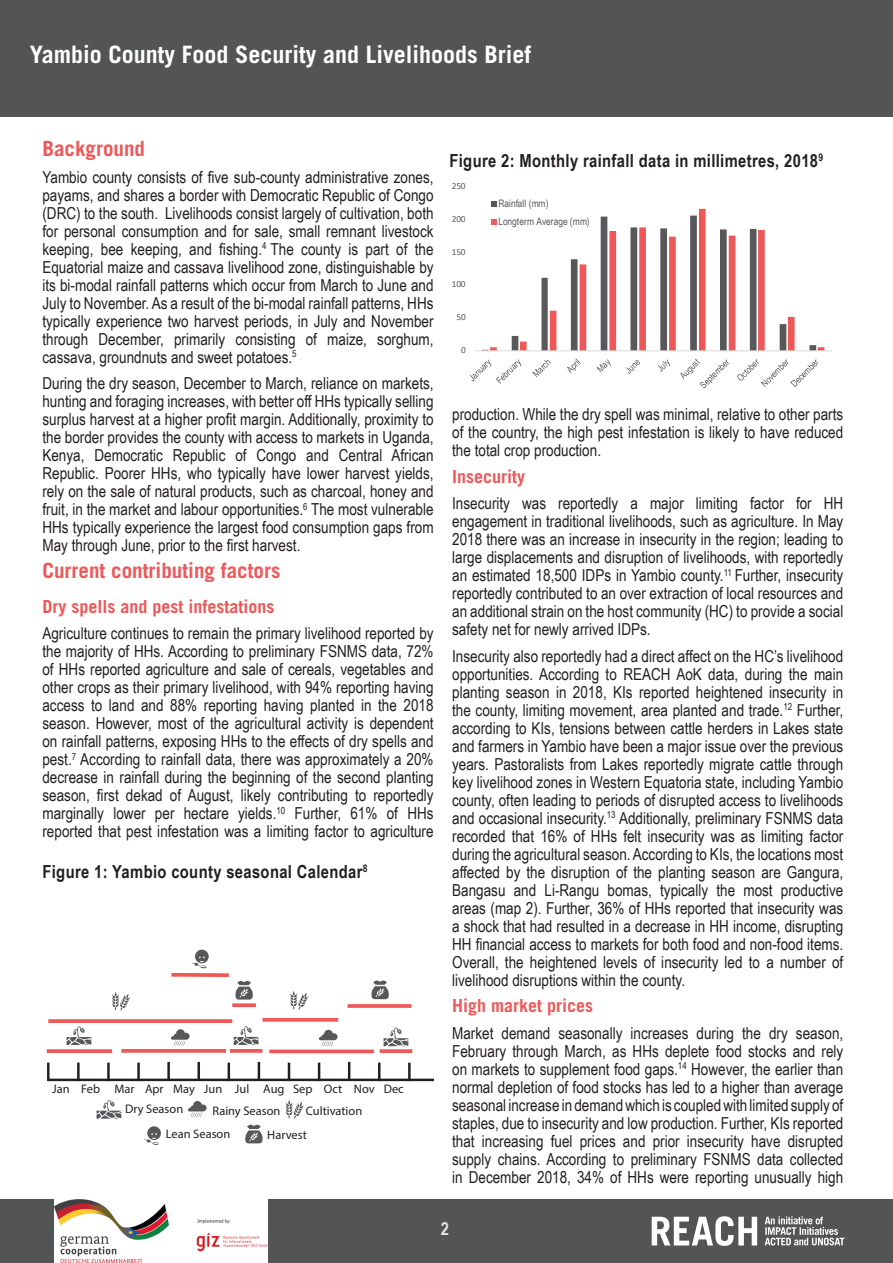
<style>
.page{position:relative;width:893px;height:1263px;background:#fff}
.page>*{position:absolute;margin:0;border:0;box-sizing:border-box;transform-origin:0 0}
.t1{font:700 24px "Trade Gothic LT Std";color:#fff}
.Main_text_column__11{font:700 21px "Trade Gothic LT Std";color:#ee5859}
.Paragraph_Style_1{font:700 18px "Arial Narrow";letter-spacing:.02em;color:#231f20}
.Main_text_column__11-2{font:700 18px "Trade Gothic LT Std";color:#ee5859}
.t2{font:700 18px "Arial Narrow";color:#e2e3e5}
.Main_text_column__11-3{font:16.5px/18px "Arial Narrow";color:#231f20;text-align:justify}
.t3{font:12.45px/20.2px "Arial Narrow";color:#231f20}
.t4{font:10.35px/17.7px "Arial Narrow";letter-spacing:-.005em;color:#595959}
.t5{font:9.3px "Calibri";letter-spacing:-.005em;color:#595959}
</style>
<div class="page">
<div style="left:0;top:1199px;width:893px;height:64px;background:#525456"></div>
<div style="left:0;top:0;width:893px;height:117px;background:#525456"></div>
<svg style="left:765px;top:1216px;width:79px;height:29px"></svg>
<svg style="left:652px;top:1216px;width:105px;height:30px"></svg>
<img style="left:54px;top:1199px;width:213px;height:64px">
<hr style="left:48px;top:1079px;width:386px;height:2px;background:#231f20">
<hr style="left:47px;top:1062px;width:3px;height:19px;background:#231f20">
<svg style="left:288px;top:1062px;width:2px;height:17px"></svg>
<hr style="left:167px;top:1062px;width:3px;height:18px;background:#231f20">
<hr style="left:408px;top:1062px;width:3px;height:19px;background:#231f20">
<hr style="left:107px;top:1062px;width:3px;height:19px;background:#231f20">
<svg style="left:228px;top:1062px;width:2px;height:17px"></svg>
<svg style="left:348px;top:1062px;width:2px;height:17px"></svg>
<hr style="left:77px;top:1062px;width:3px;height:19px;background:#231f20">
<hr style="left:137px;top:1062px;width:3px;height:19px;background:#231f20">
<hr style="left:197px;top:1062px;width:3px;height:18px;background:#231f20">
<svg style="left:258px;top:1062px;width:2px;height:17px"></svg>
<svg style="left:318px;top:1062px;width:2px;height:17px"></svg>
<svg style="left:378px;top:1062px;width:2px;height:17px"></svg>
<svg style="left:121px;top:1049px;width:105px;height:4px"></svg>
<svg style="left:47px;top:1049px;width:65px;height:4px"></svg>
<svg style="left:380px;top:1049px;width:32px;height:4px"></svg>
<svg style="left:232px;top:1003px;width:24px;height:4px"></svg>
<svg style="left:171px;top:973px;width:58px;height:4px"></svg>
<svg style="left:48px;top:1019px;width:184px;height:4px"></svg>
<svg style="left:112px;top:992px;width:19px;height:19px"></svg>
<svg style="left:192px;top:950px;width:17px;height:18px"></svg>
<svg style="left:171px;top:1029px;width:19px;height:16px"></svg>
<svg style="left:67px;top:1026px;width:24px;height:19px"></svg>
<svg style="left:384px;top:1027px;width:24px;height:19px"></svg>
<svg style="left:235px;top:981px;width:18px;height:18px"></svg>
<svg style="left:97px;top:1100px;width:24px;height:18px"></svg>
<svg style="left:188px;top:1101px;width:19px;height:16px"></svg>
<svg style="left:245px;top:1124px;width:18px;height:19px"></svg>
<svg style="left:144px;top:1126px;width:17px;height:19px"></svg>
<svg style="left:286px;top:1100px;width:18px;height:19px"></svg>
<svg style="left:230px;top:1049px;width:32px;height:4px"></svg>
<svg style="left:234px;top:1026px;width:25px;height:19px"></svg>
<svg style="left:269px;top:1049px;width:105px;height:4px"></svg>
<svg style="left:319px;top:1030px;width:18px;height:16px"></svg>
<svg style="left:262px;top:1018px;width:76px;height:4px"></svg>
<svg style="left:290px;top:991px;width:19px;height:19px"></svg>
<svg style="left:348px;top:1004px;width:64px;height:4px"></svg>
<svg style="left:371px;top:980px;width:18px;height:19px"></svg>
<hr style="left:474px;top:350px;width:358px;height:1px;background:#d9d9d9">
<svg style="left:470px;top:359px;width:51px;height:25px"></svg>
<svg style="left:532px;top:360px;width:19px;height:17px"></svg>
<svg style="left:567px;top:358px;width:14px;height:15px"></svg>
<svg style="left:596px;top:359px;width:15px;height:13px"></svg>
<svg style="left:626px;top:360px;width:14px;height:14px"></svg>
<svg style="left:658px;top:359px;width:12px;height:13px"></svg>
<svg style="left:680px;top:359px;width:49px;height:29px"></svg>
<svg style="left:737px;top:359px;width:81px;height:28px"></svg>
<svg style="left:491px;top:202px;width:5px;height:5px"></svg>
<svg style="left:482px;top:216px;width:334px;height:135px"></svg>
<h1 class="t1" style="left:30px;top:39px;width:503px">Yambio County Food Security and Livelihoods Brief</h1>
<p class="Main_text_column__11" style="left:42px;top:136px;width:104px">Background</p>
<p class="Main_text_column__11-3" style="left:42px;top:167px;width:393px">Yambio county consists of five sub-county administrative zones, payams, and shares a border with Democratic Republic of Congo (DRC) to the south. Livelihoods consist largely of cultivation, both for personal consumption and for sale, small remnant livestock keeping, bee keeping, and fishing.<sup>4</sup> The county is part of the Equatorial maize and cassava livelihood zone, distinguishable by its bi-modal rainfall patterns which occur from March to June and July to November. As a result of the bi-modal rainfall patterns, HHs typically experience two harvest periods, in July and November through December, primarily consisting of maize, sorghum, cassava, groundnuts and sweet potatoes.<sup>5</sup></p>
<p class="Main_text_column__11-3" style="left:42px;top:374px;width:393px">During the dry season, December to March, reliance on markets, hunting and foraging increases, with better off HHs typically selling surplus harvest at a higher profit margin. Additionally, proximity to the border provides the county with access to markets in Uganda, Kenya, Democratic Republic of Congo and Central African Republic. Poorer HHs, who typically have lower harvest yields, rely on the sale of natural products, such as charcoal, honey and fruit, in the market and labour opportunities.<sup>6</sup> The most vulnerable HHs typically experience the largest food consumption gaps from May through June, prior to the first harvest.</p>
<p class="Main_text_column__11" style="left:42px;top:557px;width:240px">Current contributing factors</p>
<p class="Main_text_column__11-2" style="left:42px;top:595px;width:234px">Dry spells and pest infestations</p>
<p class="Main_text_column__11-3" style="left:42px;top:624px;width:393px">Agriculture continues to remain the primary livelihood reported by the majority of HHs. According to preliminary FSNMS data, 72% of HHs reported agriculture and sale of cereals, vegetables and other crops as their primary livelihood, with 94% reporting having access to land and 88% reporting having planted in the 2018 season. However, most of the agricultural activity is dependent on rainfall patterns, exposing HHs to the effects of dry spells and pest.<sup>7</sup> According to rainfall data, there was approximately a 20% decrease in rainfall during the beginning of the second planting season, first dekad of August, likely contributing to reportedly marginally lower per hectare yields.<sup>10</sup> Further, 61% of HHs reported that pest infestation was a limiting factor to agriculture</p>
<p class="Paragraph_Style_1" style="left:42px;top:858px;width:327px">Figure 1: Yambio county seasonal Calendar<sup>8</sup></p>
<p class="t3" style="left:125px;top:1078px;width:280px;text-indent:-73px">Jan Feb Mar Apr May Jun Jul Aug Sep Oct Nov Dec<br>Dry Season</p>
<p class="t3" style="left:213px;top:1100px;width:69px">Rainy Season</p>
<p class="t3" style="left:306px;top:1100px;width:58px">Cultivation</p>
<p class="t3" style="left:166px;top:1124px;width:66px">Lean Season</p>
<p class="t3" style="left:267px;top:1125px;width:41px">Harvest</p>
<p class="Paragraph_Style_1" style="left:449px;top:147px;width:375px">Figure 2: Monthly rainfall data in millimetres, 2018<sup>9</sup></p>
<p class="t5" style="left:452px;top:179px;width:15px">250</p>
<p class="t5" style="left:452px;top:212px;width:15px">200</p>
<p class="t5" style="left:452px;top:245px;width:15px">150</p>
<p class="t5" style="left:452px;top:278px;width:15px">100</p>
<p class="t5" style="left:456px;top:311px;width:11px">50</p>
<p class="t5" style="left:461px;top:344px;width:6px">0</p>
<p class="t4" style="left:498px;top:194px;width:93px">Rainfall (mm)<br>Longterm Average (mm)</p>
<p class="Main_text_column__11-3" style="left:452px;top:405px;width:393px">production. While the dry spell was minimal, relative to other parts of the country, the high pest infestation is likely to have reduced the total crop production.</p>
<p class="Main_text_column__11-2" style="left:452px;top:465px;width:74px">Insecurity</p>
<p class="Main_text_column__11-3" style="left:452px;top:494px;width:393px">Insecurity was reportedly a major limiting factor for HH engagement in traditional livelihoods, such as agriculture. In May 2018 there was an increase in insecurity in the region; leading to large displacements and disruption of livelihoods, with reportedly an estimated 18,500 IDPs in Yambio county.<sup>11</sup> Further, insecurity reportedly contributed to an over extraction of local resources and an additional strain on the host community (HC) to provide a social safety net for newly arrived IDPs.</p>
<p class="Main_text_column__11-3" style="left:452px;top:646px;width:393px">Insecurity also reportedly had a direct affect on the HC’s livelihood opportunities. According to REACH AoK data, during the main planting season in 2018, KIs reported heightened insecurity in the county, limiting movement, area planted and trade.<sup>12</sup> Further, according to KIs, tensions between cattle herders in Lakes state and farmers in Yambio have been a major issue over the previous years. Pastoralists from Lakes reportedly migrate cattle through key livelihood zones in Western Equatoria state, including Yambio county, often leading to periods of disrupted access to livelihoods and occasional insecurity.<sup>13</sup> Additionally, preliminary FSNMS data recorded that 16% of HHs felt insecurity was as limiting factor during the agricultural season. According to KIs, the locations most affected by the disruption of the planting season are Gangura, Bangasu and Li-Rangu bomas, typically the most productive areas (map 2). Further, 36% of HHs reported that insecurity was a shock that had resulted in a decrease in HH income, disrupting HH financial access to markets for both food and non-food items.<br>Overall, the heightened levels of insecurity led to a number of livelihood disruptions within the county.</p>
<p class="Main_text_column__11-2" style="left:452px;top:995px;width:142px">High market prices</p>
<p class="Main_text_column__11-3" style="left:452px;top:1023px;width:393px">Market demand seasonally increases during the dry season, February through March, as HHs deplete food stocks and rely on markets to supplement food gaps.<sup>14</sup> However, the earlier than normal depletion of food stocks has led to a higher than average seasonal increase in demand which is coupled with limited supply of staples, due to insecurity and low production. Further, KIs reported that increasing fuel prices and prior insecurity have disrupted supply chains. According to preliminary FSNMS data collected in December 2018, 34% of HHs were reporting unusually high</p>
<p class="t2" style="left:441px;top:1215px;width:10px">2</p>
</div>
